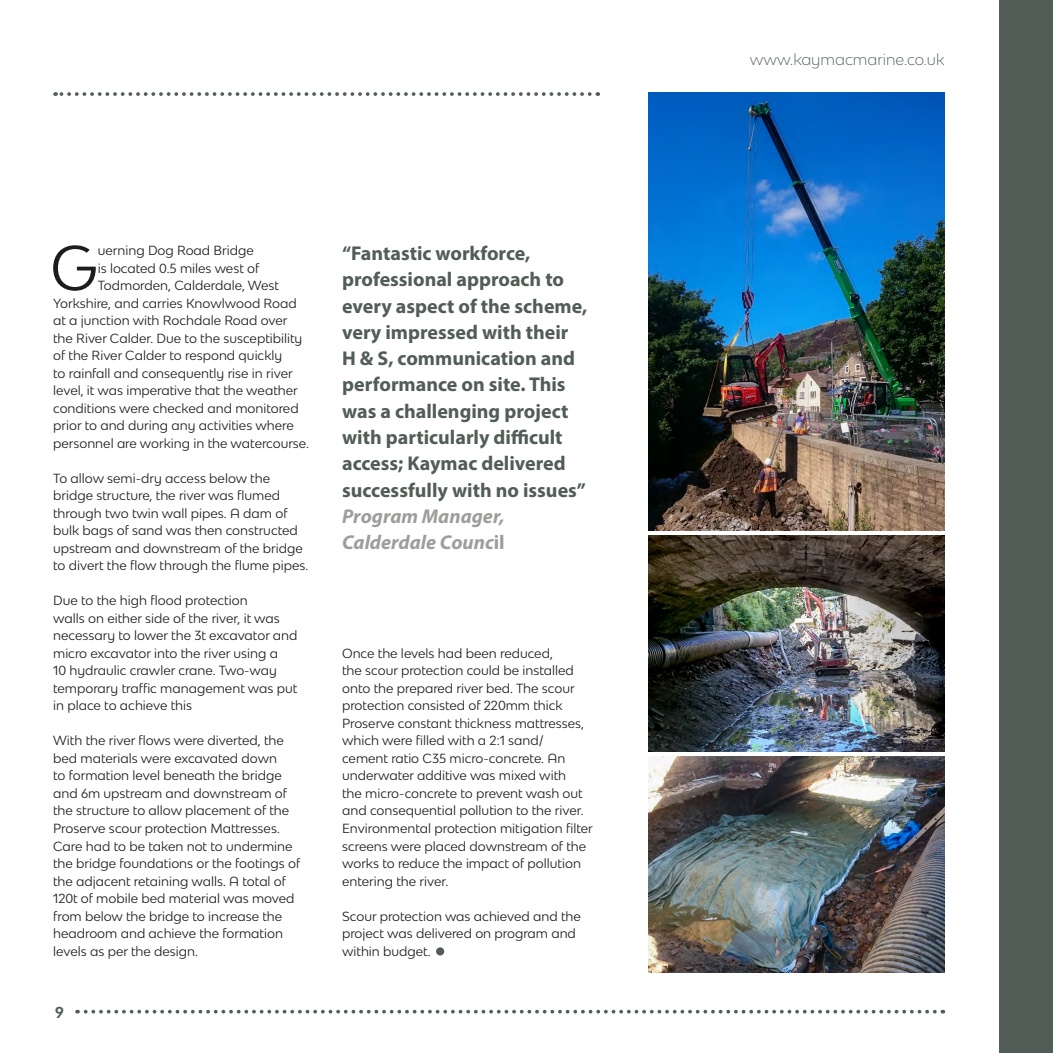
<style>
.page{position:relative;width:1053px;height:1053px;background:#fff}
.page>*{position:absolute;margin:0;border:0;box-sizing:border-box;transform-origin:0 0}
.t1{font:59.75px "Bw Modelica SS01";color:#1d1d1b}
.t2{font:700 20px/26.2px "Myriad Pro";color:#525d57}
.t3{font:italic 700 20px/26.2px "Myriad Pro";color:#9d9d9c}
.t4{font:300 15px "Bw Modelica SS01";color:#525d57}
.t5{font:700 15px "Bw Modelica SS01";color:#525d57}
.t6{font:12.5px/17.5px "Bw Modelica SS01";color:#1d1d1b}
.s1{font-style:normal}
</style>
<div class="page">
<svg style="left:77px;top:1009px;width:857px;height:4px"></svg>
<svg style="left:55px;top:92px;width:534px;height:4px"></svg>
<div style="left:436px;top:947px;width:8px;height:8px;background:#525d57;border-radius:50%"></div>
<div style="left:999px;top:0;width:53px;height:1052px;background:#525d57"></div>
<img style="left:648px;top:92px;width:296px;height:438px">
<img style="left:648px;top:535px;width:296px;height:216px">
<img style="left:648px;top:756px;width:296px;height:216px">
<h1 class="t1" style="left:50px;top:229px;width:49px">G</h1>
<p class="t6" style="left:98px;top:241px;width:157px">uerning Dog Road Bridge</p>
<p class="t6" style="left:98px;top:259px;width:163px">is located 0.5 miles west of</p>
<p class="t6" style="left:98px;top:276px;width:183px">Todmorden, Calderdale, West</p>
<p class="t6" style="left:53px;top:294px;width:245px">Yorkshire, and carries Knowlwood Road</p>
<p class="t6" style="left:53px;top:311px;width:236px">at a junction with Rochdale Road over</p>
<p class="t6" style="left:53px;top:329px;width:251px">the River Calder. Due to the susceptibility</p>
<p class="t6" style="left:53px;top:346px;width:230px">of the River Calder to respond quickly</p>
<p class="t6" style="left:53px;top:364px;width:241px">to rainfall and consequently rise in river</p>
<p class="t6" style="left:53px;top:381px;width:246px">level, it was imperative that the weather</p>
<p class="t6" style="left:53px;top:399px;width:247px">conditions were checked and monitored</p>
<p class="t6" style="left:53px;top:416px;width:242px">prior to and during any activities where</p>
<p class="t6" style="left:53px;top:434px;width:257px">personnel are working in the watercourse.</p>
<p class="t6" style="left:53px;top:469px;width:257px">To allow semi-dry access below the bridge structure, the river was flumed through two twin wall pipes. A dam of bulk bags of sand was then constructed upstream and downstream of the bridge to divert the flow through the flume pipes.</p>
<p class="t6" style="left:53px;top:591px;width:246px">Due to the high flood protection<br>walls on either side of the river, it was necessary to lower the 3t excavator and micro excavator into the river using a<br>10 hydraulic crawler crane. Two-way temporary traffic management was put in place to achieve this</p>
<p class="t6" style="left:53px;top:731px;width:249px">With the river flows were diverted, the bed materials were excavated down<br>to formation level beneath the bridge and 6m upstream and downstream of the structure to allow placement of the Proserve scour protection Mattresses.<br>Care had to be taken not to undermine the bridge foundations or the footings of the adjacent retaining walls. A total of 120t of mobile bed material was moved from below the bridge to increase the headroom and achieve the formation levels as per the design.</p>
<p class="t5" style="left:55px;top:1002px;width:10px">9</p>
<p class="t2" style="left:342px;top:240px;width:246px">“Fantastic workforce, professional approach to every aspect of the scheme, very impressed with their<br>H &amp; S, communication and performance on site. This was a challenging project with particularly difficult access; Kaymac delivered successfully with no issues”</p>
<h2 class="t3" style="left:342px;top:502px;width:164px">Program Manager,<br>Calderdale Counc<span class="s1">il</span></h2>
<p class="t6" style="left:342px;top:644px;width:252px">Once the levels had been reduced,<br>the scour protection could be installed onto the prepared river bed. The scour protection consisted of 220mm thick Proserve constant thickness mattresses, which were filled with a 2:1 sand/ cement ratio C35 micro-concrete. An underwater additive was mixed with<br>the micro-concrete to prevent wash out and consequential pollution to the river.<br>Environmental protection mitigation filter screens were placed downstream of the works to reduce the impact of pollution entering the river.</p>
<p class="t6" style="left:342px;top:906px;width:240px">Scour protection was achieved and the project was delivered on program and within budget.</p>
<p class="t4" style="left:750px;top:50px;width:196px">www.kaymacmarine.co.uk</p>
</div>
